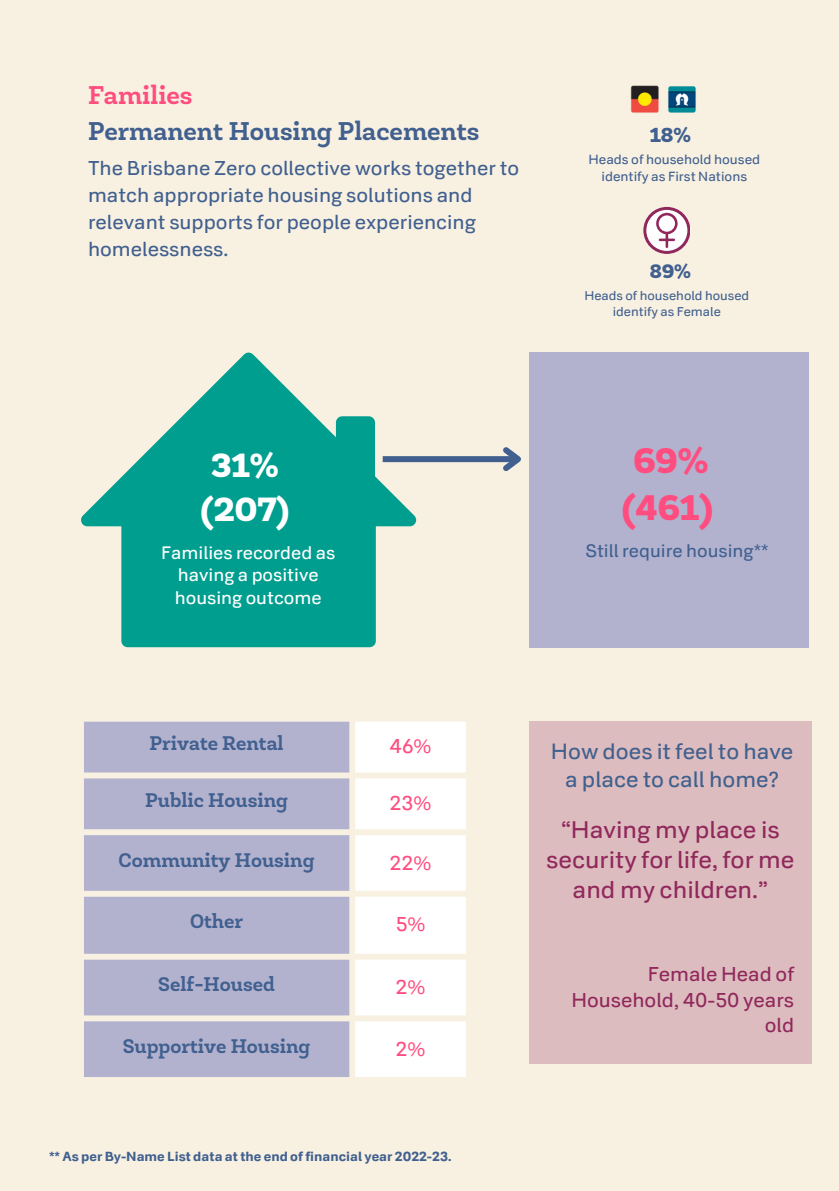
<style>
.page{position:relative;width:839px;height:1191px;background:#fff}
.page>*{position:absolute;margin:0;border:0;box-sizing:border-box;transform-origin:0 0}
.t1{font:900 36px "Newslab";color:#ff4d80}
.t2{font:900 34px "Newslab";color:#fff}
.t3{font:700 26px "Newslab";color:#41608f}
.t4{font:700 26px "Newslab";color:#ff4d80}
.t5{font:24px/30px "Doctrine";color:#90285c;text-align:center}
.t6{font:22px/28.4px "Doctrine";color:#40608e;text-align:center}
.t7{font:900 20.6px "Newslab";color:#41608f}
.t8{font:20px/27px "Doctrine";color:#41608f}
.t9{font:700 20px "Newslab";color:#41608f}
.t10{font:20px/25.6px "Doctrine";color:#90285c;text-align:right}
.t11{font:20px "Doctrine";color:#ff4d80}
.t12{font:900 19.8px "Newslab";color:#41608f}
.t13{font:18px/22.4px "Doctrine";color:#fff;text-align:center}
.t14{font:18px "Doctrine";color:#41608f}
.t15{font:700 13.2px "Doctrine";color:#41608f}
.t16{font:13.2px/16.6px "Doctrine";color:#41608f;text-align:center}
.t17{font:12.8px/15.8px "Doctrine";color:#41608f;text-align:center}
</style>
<div class="page">
<div style="left:0;top:0;width:838px;height:1191px;background:#f8f1e2"></div>
<svg style="left:643px;top:207px;width:46px;height:46px"></svg>
<img style="left:630px;top:85px;width:28px;height:28px">
<img style="left:656px;top:86px;width:40px;height:27px">
<svg style="left:81px;top:352px;width:335px;height:295px;fill:#009e8f"></svg>
<svg style="left:84px;top:722px;width:265px;height:355px;background:#b7b7d0"></svg>
<svg style="left:355px;top:722px;width:111px;height:355px;background:#fefdfc"></svg>
<div style="left:529px;top:352px;width:279px;height:296px;background:#b2b2cf"></div>
<div style="left:529px;top:722px;width:282px;height:342px;background:#ddbcbf"></div>
<div style="left:382px;top:456px;width:136px;height:6px;background:#41608f"></div>
<svg style="left:497px;top:447px;width:24px;height:25px"></svg>
<p class="t4" style="left:88px;top:84px;width:106px">Families</p>
<p class="t3" style="left:88px;top:120px;width:393px">Permanent Housing Placements</p>
<p class="t8" style="left:88px;top:155px;width:432px">The Brisbane Zero collective works together to match appropriate housing solutions and relevant supports for people experiencing homelessness.</p>
<p class="t7" style="left:649px;top:126px;width:43px">18%</p>
<p class="t16" style="left:588px;top:151px;width:173px">Heads of household housed identify as First Nations</p>
<p class="t12" style="left:650px;top:263px;width:43px">89%</p>
<p class="t17" style="left:584px;top:288px;width:166px">Heads of household housed identify as Female</p>
<p class="t2" style="left:211px;top:452px;width:69px">31%</p>
<p class="t2" style="left:201px;top:495px;width:90px">(207)</p>
<p class="t13" style="left:161px;top:542px;width:175px">Families recorded as having a positive housing outcome</p>
<p class="t9" style="left:150px;top:735px;width:135px">Private Rental</p>
<p class="t11" style="left:389px;top:735px;width:43px">46%</p>
<p class="t9" style="left:145px;top:792px;width:144px">Public Housing</p>
<p class="t11" style="left:389px;top:791px;width:43px">23%</p>
<p class="t9" style="left:119px;top:852px;width:197px">Community Housing</p>
<p class="t11" style="left:389px;top:851px;width:43px">22%</p>
<p class="t9" style="left:190px;top:913px;width:54px">Other</p>
<p class="t11" style="left:395px;top:913px;width:31px">5%</p>
<p class="t9" style="left:158px;top:976px;width:118px">Self-Housed</p>
<p class="t11" style="left:395px;top:976px;width:31px">2%</p>
<p class="t9" style="left:123px;top:1038px;width:189px">Supportive Housing</p>
<p class="t11" style="left:395px;top:1037px;width:31px">2%</p>
<p class="t15" style="left:49px;top:1149px;width:404px">** As per By-Name List data at the end of financial year 2022-23.</p>
<p class="t1" style="left:633px;top:446px;width:76px">69%</p>
<p class="t1" style="left:622px;top:493px;width:92px">(461)</p>
<p class="t14" style="left:585px;top:541px;width:185px">Still require housing**</p>
<p class="t6" style="left:551px;top:738px;width:244px">How does it feel to have a place to call home?</p>
<p class="t5" style="left:546px;top:815px;width:250px">“Having my place is security for life, for me and my children.”</p>
<p class="t10" style="left:571px;top:962px;width:224px">Female Head of<br>Household, 40-50 years old</p>
</div>
